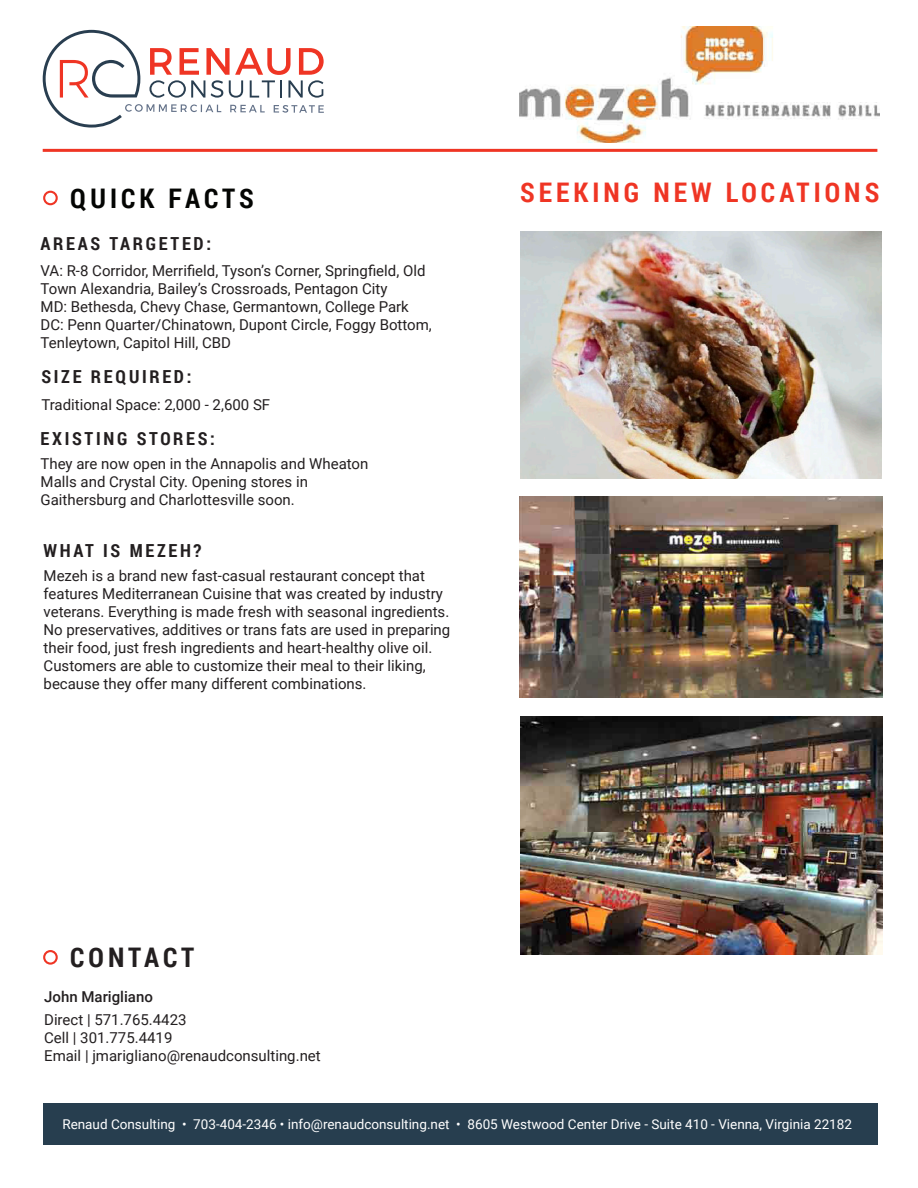
<style>
.page{position:relative;width:918px;height:1188px;background:#fff}
.page>*{position:absolute;margin:0;border:0;box-sizing:border-box;transform-origin:0 0}
.t1{font:700 27px "Roboto Condensed";letter-spacing:.15em;color:#ef3524}
.t2{font:700 27px "Roboto Condensed";letter-spacing:.145em;color:#040503}
.t3{font:700 27px "Roboto Condensed";letter-spacing:.14em;color:#231f20}
.t4{font:700 18px "Roboto Condensed";letter-spacing:.15em;color:#231f20}
.t5{font:15px/18px "Roboto";color:#231f20}
.t6{font:500 15px "Roboto";color:#231f20}
.t7{font:13.5px "Roboto";color:#fff}
</style>
<div class="page">
<hr style="left:43px;top:149px;width:834px;height:3px;background:#ef3524">
<div style="left:43px;top:1104px;width:834px;height:41px;background:#273e4f"></div>
<svg style="left:43px;top:30px;width:281px;height:98px"></svg>
<div style="left:43px;top:191px;width:15px;height:14px;border:2px solid #ef3524;border-radius:50%"></div>
<img style="left:519px;top:497px;width:363px;height:200px">
<img style="left:520px;top:717px;width:362px;height:237px">
<img style="left:520px;top:231px;width:361px;height:248px">
<img style="left:519px;top:27px;width:360px;height:115px">
<div style="left:43px;top:950px;width:15px;height:15px;border:2px solid #ef3524;border-radius:50%"></div>
<p class="t2" style="left:70px;top:179px;width:185px">QUICK FACTS</p>
<p class="t1" style="left:520px;top:174px;width:361px">SEEKING NEW LOCATIONS</p>
<p class="t4" style="left:41px;top:231px;width:172px">AREAS TARGETED:</p>
<p class="t5" style="left:41px;top:261px;width:386px">VA: R-8 Corridor, Merrifield, Tyson’s Corner, Springfield, Old<br>Town Alexandria, Bailey’s Crossroads, Pentagon City</p>
<p class="t5" style="left:41px;top:297px;width:370px">MD: Bethesda, Chevy Chase, Germantown, College Park</p>
<p class="t5" style="left:41px;top:315px;width:393px">DC: Penn Quarter/Chinatown, Dupont Circle, Foggy Bottom,<br>Tenleytown, Capitol Hill, CBD</p>
<p class="t4" style="left:41px;top:364px;width:152px">SIZE REQUIRED:</p>
<p class="t5" style="left:41px;top:395px;width:230px">Traditional Space: 2,000 - 2,600 SF</p>
<p class="t4" style="left:41px;top:425px;width:176px">EXISTING STORES:</p>
<p class="t5" style="left:41px;top:454px;width:329px">They are now open in the Annapolis and Wheaton</p>
<p class="t5" style="left:41px;top:472px;width:269px">Malls and Crystal City. Opening stores in</p>
<p class="t5" style="left:41px;top:490px;width:256px">Gaithersburg and Charlottesville soon.</p>
<p class="t4" style="left:44px;top:537px;width:159px">WHAT IS MEZEH?</p>
<p class="t5" style="left:44px;top:566px;width:408px">Mezeh is a brand new fast-casual restaurant concept that features Mediterranean Cuisine that was created by industry veterans. Everything is made fresh with seasonal ingredients.<br>No preservatives, additives or trans fats are used in preparing their food, just fresh ingredients and heart-healthy olive oil.<br>Customers are able to customize their meal to their liking, because they offer many different combinations.</p>
<p class="t3" style="left:70px;top:939px;width:125px">CONTACT</p>
<p class="t6" style="left:44px;top:986px;width:110px">John Marigliano</p>
<p class="t5" style="left:44px;top:1010px;width:144px">Direct | 571.765.4423</p>
<p class="t5" style="left:44px;top:1028px;width:130px">Cell | 301.775.4419</p>
<p class="t5" style="left:44px;top:1046px;width:278px">Email | jmarigliano@renaudconsulting.net</p>
<p class="t7" style="left:62px;top:1115px;width:791px">Renaud Consulting • 703-404-2346 • info@renaudconsulting.net • 8605 Westwood Center Drive - Suite 410 - Vienna, Virginia 22182</p>
</div>
